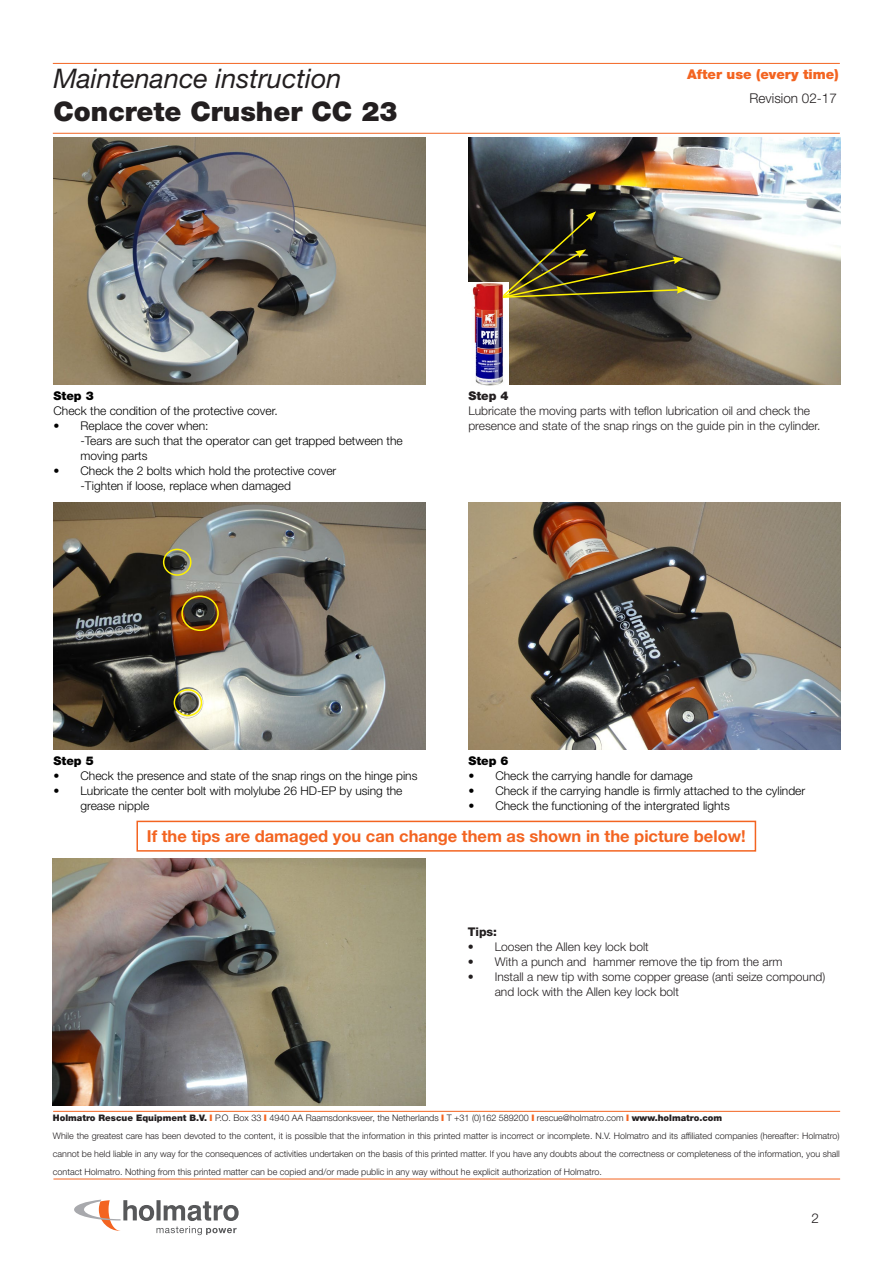
<style>
.page{position:relative;width:893px;height:1263px;background:#fff}
.page>*{position:absolute;margin:0;border:0;box-sizing:border-box;transform-origin:0 0}
.t1{font:italic 27px "Helvetica Neue LT Std";color:#231f20}
.t2{font:900 27px "Helvetica Neue LT Std";color:#231f20}
.t3{font:700 16.5px "Helvetica Neue LT Std";color:#f36421}
.t4{font:900 13.5px "Helvetica Neue LT Std";color:#f36421}
.t5{font:300 13.5px "Helvetica Neue LT Std";color:#231f20}
.t6{font:300 12px/15px "Helvetica Neue LT Std";color:#231f20}
.t7{font:300 12px/15px "Helvetica Neue LT Std";color:#000}
.t8{font:300 12px/15px "Helvetica Neue LT Std";color:#010101}
.t9{font:900 12px "Helvetica Neue LT Std";color:#010101}
.t10{font:800 12px "Helvetica Neue LT Std";color:#231f20}
.t11{font:300 9px/18px "Helvetica Neue LT Std";color:#231f20}
.s1{font-weight:900}
.s2{font-weight:900;color:#f36421}
</style>
<div class="page">
<hr style="left:53px;top:1111px;width:787px;height:1px;background:#f36421">
<svg style="left:74px;top:1199px;width:165px;height:36px"></svg>
<hr style="left:53px;top:63px;width:787px;height:1px;background:#f36421">
<hr style="left:53px;top:1178px;width:787px;height:1px;background:#f36421">
<hr style="left:53px;top:133px;width:787px;height:1px;background:#f36421">
<img style="left:54px;top:503px;width:372px;height:247px">
<img style="left:468px;top:138px;width:372px;height:247px">
<img style="left:53px;top:138px;width:372px;height:247px">
<img style="left:468px;top:503px;width:372px;height:247px">
<img style="left:468px;top:282px;width:41px;height:103px">
<img style="left:501px;top:211px;width:186px;height:88px">
<div style="left:181px;top:595px;width:38px;height:36px;border:2px solid #fff101;border-radius:50%"></div>
<div style="left:163px;top:549px;width:29px;height:27px;border:2px solid #fff101;border-radius:50%"></div>
<div style="left:174px;top:689px;width:28px;height:27px;border:2px solid #fff101;border-radius:50%"></div>
<img style="left:53px;top:858px;width:372px;height:247px">
<div style="left:136px;top:821px;width:620px;height:31px;border:2px solid #f36421"></div>
<p class="t1" style="left:53px;top:63px;width:290px">Maintenance instruction</p>
<p class="t2" style="left:53px;top:96px;width:346px">Concrete Crusher CC 23</p>
<p class="t4" style="left:687px;top:66px;width:153px">After use (every time)</p>
<p class="t5" style="left:750px;top:90px;width:89px">Revision 02-17</p>
<p class="t9" style="left:53px;top:388px;width:42px">Step 3</p>
<p class="t8" style="left:53px;top:403px;width:226px">Check the condition of the protective cover.</p>
<p class="t8" style="left:80px;top:418px;width:324px;text-indent:-27px">• Replace the cover when:<br>-Tears are such that the operator can get trapped between the moving parts</p>
<p class="t8" style="left:80px;top:463px;width:257px;text-indent:-27px">• Check the 2 bolts which hold the protective cover -Tighten if loose, replace when damaged</p>
<p class="t6" style="left:468px;top:388px;width:354px"><span class="s1">Step 4<br></span>Lubricate the moving parts with teflon lubrication oil and check the presence and state of the snap rings on the guide pin in the cylinder.</p>
<p class="t9" style="left:53px;top:753px;width:42px">Step 5</p>
<p class="t7" style="left:53px;top:768px;width:365px">• Check the presence and state of the snap rings on the hinge pins</p>
<p class="t7" style="left:80px;top:783px;width:324px;text-indent:-27px">• Lubricate the center bolt with molylube 26 HD-EP by using the grease nipple</p>
<p class="t9" style="left:468px;top:753px;width:42px">Step 6</p>
<p class="t7" style="left:468px;top:768px;width:226px">• Check the carrying handle for damage</p>
<p class="t7" style="left:468px;top:783px;width:338px">• Check if the carrying handle is firmly attached to the cylinder</p>
<p class="t7" style="left:468px;top:798px;width:263px">• Check the functioning of the intergrated lights</p>
<p class="t3" style="left:147px;top:826px;width:600px">If the tips are damaged you can change them as shown in the picture below!</p>
<p class="t10" style="left:468px;top:924px;width:31px">Tips:</p>
<p class="t6" style="left:468px;top:939px;width:183px">• Loosen the Allen key lock bolt</p>
<p class="t6" style="left:468px;top:954px;width:316px">• With a punch and hammer remove the tip from the arm</p>
<p class="t6" style="left:495px;top:969px;width:332px;text-indent:-27px">• Install a new tip with some copper grease (anti seize compound) and lock with the Allen key lock bolt</p>
<p class="t11" style="left:53px;top:1108px;width:788px"><span class="s1">Holmatro Rescue Equipment B.V.</span> <span class="s2">I</span> P.O. Box 33 <span class="s2">I</span> 4940 AA Raamsdonksveer, the Netherlands <span class="s2">I</span> T +31 (0)162 589200 <span class="s2">I</span> rescue@holmatro.com <span class="s2">I</span> <span class="s1">www.holmatro.com<br></span>While the greatest care has been devoted to the content, it is possible that the information in this printed matter is incorrect or incomplete. N.V. Holmatro and its affiliated companies (hereafter: Holmatro) cannot be held liable in any way for the consequences of activities undertaken on the basis of this printed matter. If you have any doubts about the correctness or completeness of the information, you shall contact Holmatro. Nothing from this printed matter can be copied and/or made public in any way without he explicit authorization of Holmatro.</p>
<h3 class="t5" style="left:811px;top:1210px;width:9px">2</h3>
</div>
